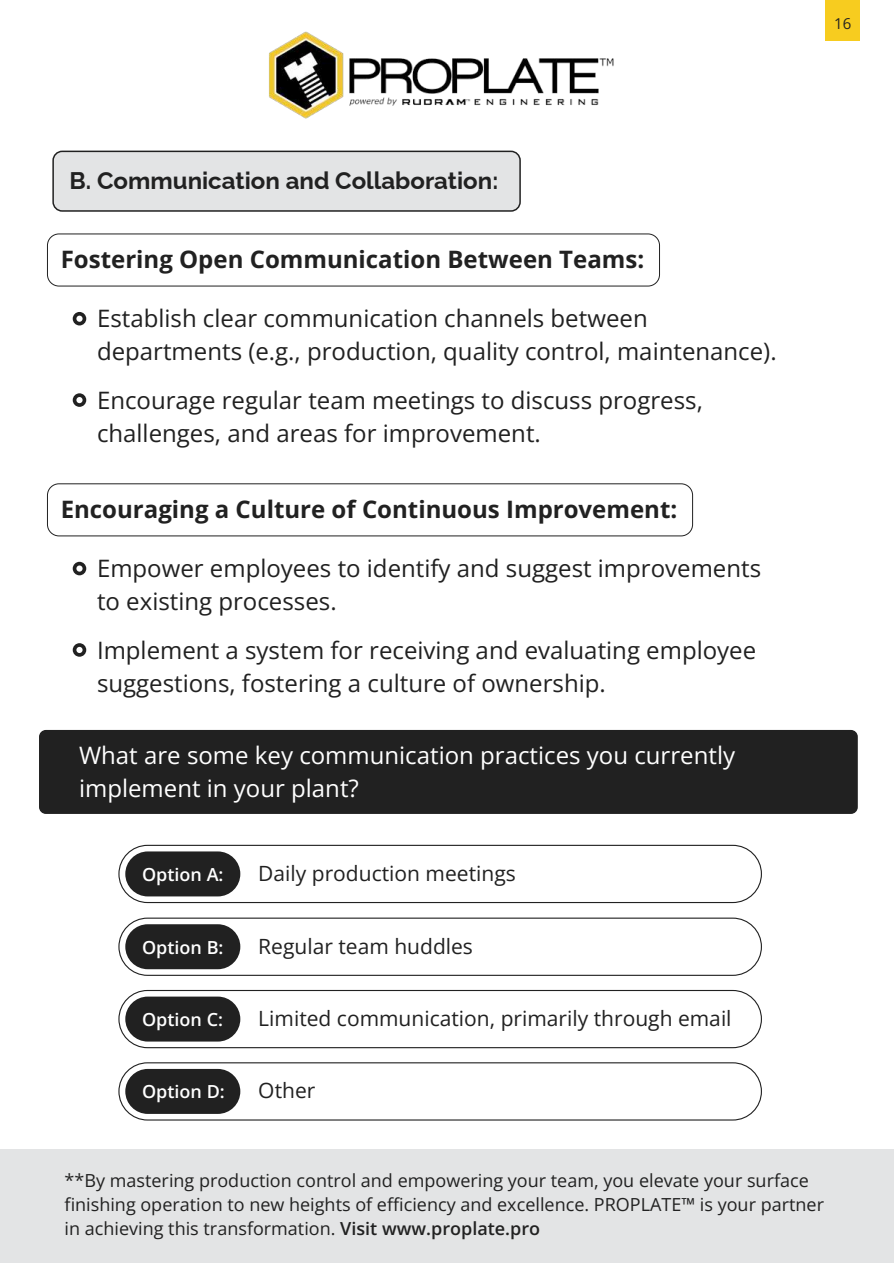
<style>
.page{position:relative;width:894px;height:1263px;background:#fff}
.page>*{position:absolute;margin:0;border:0;box-sizing:border-box;transform-origin:0 0}
.t1{font:24px/33px "Open Sans";color:#212121}
.t2{font:700 24px "Open Sans";color:#212121}
.t3{font:24px/33px "Open Sans";color:#fff}
.t4{font:700 24px "Raleway";color:#212121}
.t5{font:21px "Open Sans";color:#212121}
.t6{font:18px/24px "Open Sans";color:#212121}
.t7{font:600 18px "Open Sans";color:#fff}
.t8{font:15px "Open Sans";color:#212121}
.s1{font-weight:600}
</style>
<div class="page">
<div style="left:0;top:1149px;width:893px;height:114px;background:#e3e4e5"></div>
<img style="left:269px;top:31px;width:345px;height:88px">
<div style="left:825px;top:0;width:34px;height:40px;background:#f7cc1f"></div>
<div style="left:73px;top:312px;width:13px;height:13px;background:#212121;border-radius:50%"></div>
<div style="left:76px;top:316px;width:7px;height:6px;background:#fff;border-radius:50%"></div>
<div style="left:73px;top:393px;width:13px;height:14px;background:#212121;border-radius:50%"></div>
<div style="left:76px;top:397px;width:7px;height:6px;background:#fff;border-radius:50%"></div>
<div style="left:53px;top:151px;width:467px;height:60px;background:#e3e4e5;border-radius:9px"></div>
<div style="left:52px;top:151px;width:468px;height:61px;border:2px solid #212121;border-radius:9px"></div>
<div style="left:47px;top:233px;width:612px;height:53px;border:1px solid #212121;border-radius:11px"></div>
<svg style="left:73px;top:562px;width:13px;height:13px"></svg>
<div style="left:76px;top:565px;width:7px;height:6px;background:#fff;border-radius:50%"></div>
<div style="left:73px;top:643px;width:13px;height:13px;background:#212121;border-radius:50%"></div>
<div style="left:76px;top:647px;width:7px;height:6px;background:#fff;border-radius:50%"></div>
<div style="left:47px;top:483px;width:645px;height:53px;border:1px solid #212121;border-radius:11px"></div>
<div style="left:39px;top:730px;width:818px;height:84px;background:#212121;border-radius:7px"></div>
<div style="left:118px;top:844px;width:643px;height:59px;border:1px solid #212121;border-radius:29px"></div>
<div style="left:125px;top:851px;width:115px;height:45px;background:#212121;border-radius:22px"></div>
<div style="left:125px;top:924px;width:115px;height:45px;background:#212121;border-radius:22px"></div>
<div style="left:125px;top:996px;width:115px;height:45px;background:#212121;border-radius:22px"></div>
<div style="left:125px;top:1069px;width:115px;height:44px;background:#212121;border-radius:22px"></div>
<div style="left:118px;top:917px;width:643px;height:59px;border:1px solid #212121;border-radius:29px"></div>
<div style="left:118px;top:990px;width:643px;height:58px;border:1px solid #212121;border-radius:29px"></div>
<div style="left:118px;top:1062px;width:643px;height:58px;border:1px solid #212121;border-radius:29px"></div>
<p class="t8" style="left:833px;top:13px;width:19px">16</p>
<p class="t4" style="left:70px;top:161px;width:430px">B. Communication and Collaboration:</p>
<p class="t2" style="left:61px;top:243px;width:584px">Fostering Open Communication Between Teams:</p>
<p class="t1" style="left:97px;top:301px;width:681px">Establish clear communication channels between departments (e.g., production, quality control, maintenance).</p>
<p class="t1" style="left:97px;top:383px;width:607px">Encourage regular team meetings to discuss progress, challenges, and areas for improvement.</p>
<p class="t2" style="left:61px;top:493px;width:618px">Encouraging a Culture of Continuous Improvement:</p>
<p class="t1" style="left:97px;top:551px;width:665px">Empower employees to identify and suggest improvements to existing processes.</p>
<p class="t1" style="left:97px;top:632px;width:660px">Implement a system for receiving and evaluating employee suggestions, fostering a culture of ownership.</p>
<p class="t3" style="left:79px;top:738px;width:657px">What are some key communication practices you currently implement in your plant?</p>
<p class="t7" style="left:142px;top:862px;width:83px">Option A:</p>
<p class="t5" style="left:258px;top:859px;width:259px">Daily production meetings</p>
<p class="t7" style="left:142px;top:935px;width:83px">Option B:</p>
<p class="t5" style="left:258px;top:931px;width:216px">Regular team huddles</p>
<p class="t7" style="left:142px;top:1007px;width:82px">Option C:</p>
<p class="t5" style="left:258px;top:1004px;width:474px">Limited communication, primarily through email</p>
<p class="t7" style="left:142px;top:1079px;width:84px">Option D:</p>
<p class="t5" style="left:258px;top:1076px;width:59px">Other</p>
<p class="t6" style="left:65px;top:1167px;width:760px">**By mastering production control and empowering your team, you elevate your surface finishing operation to new heights of efficiency and excellence. PROPLATE™ is your partner in achieving this transformation. <span class="s1">Visit www.proplate.pro</span></p>
</div>
